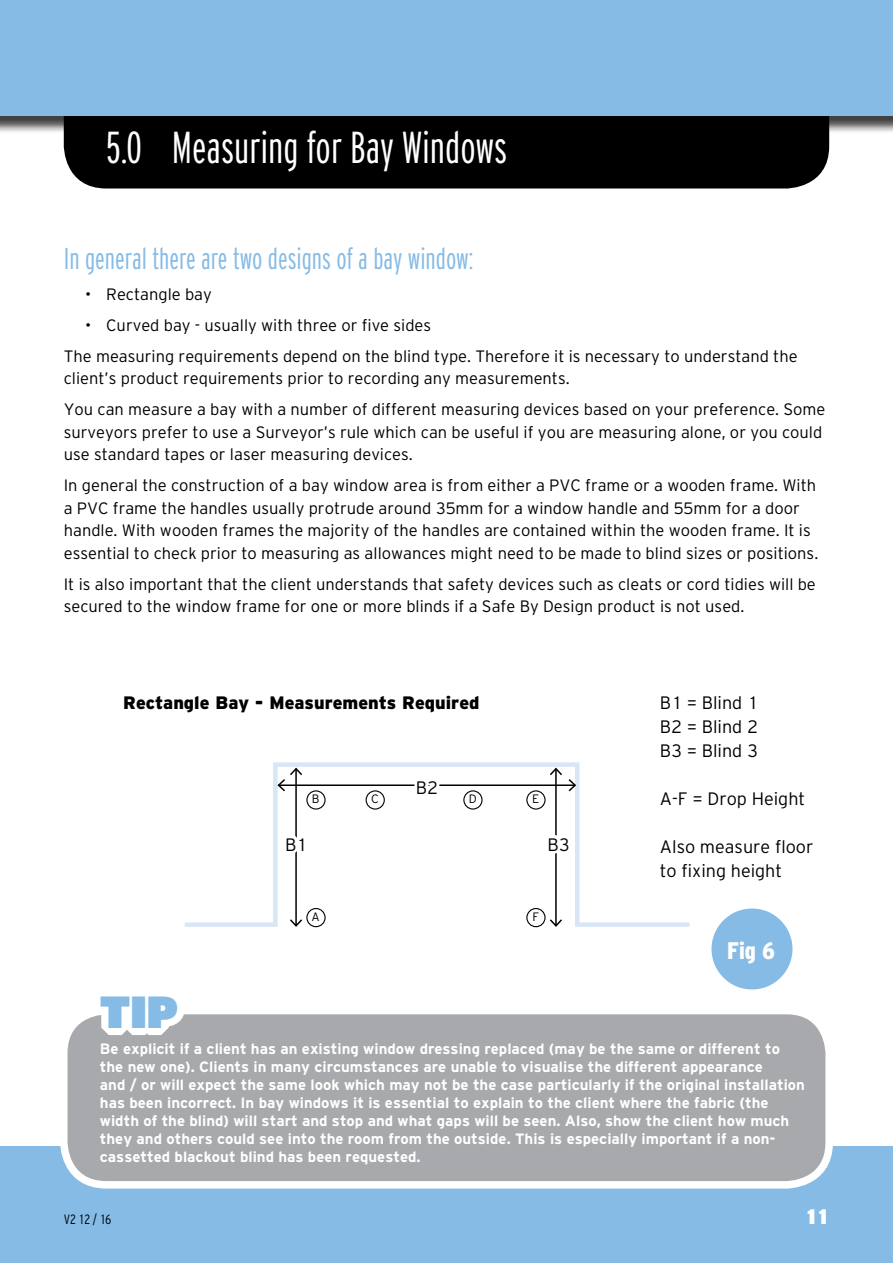
<style>
.page{position:relative;width:893px;height:1263px;background:#fff}
.page>*{position:absolute;margin:0;border:0;box-sizing:border-box;transform-origin:0 0}
.t1{font:900 45px "I503 Interstate Ultra";color:#86bbe6}
.t2{font:44.7px "I506 Interstate Light Compressed";color:#fff}
.t3{font:30px "I506 Interstate Light Compressed";color:#86bbe6}
.t4{font:condensed 24px "I517 Interstate Black";color:#fff}
.t5{font:900 condensed 21px "I504 Interstate Ultra";color:#fff}
.t6{font:18px/24px "I510 Interstate Light";color:#000;text-align:justify}
.t7{font:18px "I513 Interstate Black";color:#000}
.t8{font:16.5px/22.5px "I510 Interstate Light";color:#000}
.t9{font:15px/18px "I512 Interstate Bold";color:#fff}
.t10{font:condensed 13.5px "I514 Interstate Light";color:#000}
.t11{font:12.15px "I510 Interstate Light";color:#000}
</style>
<div class="page">
<div style="left:64px;top:134px;width:765px;height:54px;background:#000"></div>
<div style="left:0;top:0;width:893px;height:134px;background:#000;opacity:.75"></div>
<div style="left:0;top:0;width:893px;height:115px;background:#86bbe6"></div>
<div style="left:0;top:1146px;width:893px;height:117px;background:#86bbe6"></div>
<div style="left:64px;top:1010px;width:765px;height:175px;background:#a7a9ac;border-radius:43px"></div>
<div style="left:60px;top:1007px;width:773px;height:181px;border:8px solid #fff;border-radius:43px"></div>
<svg style="left:86px;top:1007px;width:106px;height:28px"></svg>
<svg style="left:185px;top:762px;width:505px;height:166px"></svg>
<hr style="left:279px;top:784px;width:296px;height:2px;background:#000">
<hr style="left:295px;top:769px;width:2px;height:157px;background:#000">
<svg style="left:276px;top:766px;width:28px;height:27px"></svg>
<svg style="left:288px;top:918px;width:16px;height:10px"></svg>
<hr style="left:555px;top:769px;width:2px;height:157px;background:#000">
<svg style="left:548px;top:766px;width:29px;height:27px"></svg>
<svg style="left:548px;top:918px;width:16px;height:10px"></svg>
<svg style="left:403px;top:775px;width:41px;height:25px"></svg>
<svg style="left:273px;top:832px;width:37px;height:24px"></svg>
<svg style="left:535px;top:832px;width:39px;height:25px"></svg>
<div style="left:306px;top:908px;width:20px;height:19px;border:1px solid #000;border-radius:50%"></div>
<div style="left:306px;top:790px;width:20px;height:19px;border:1px solid #000;border-radius:50%"></div>
<div style="left:366px;top:790px;width:19px;height:19px;border:1px solid #000;border-radius:50%"></div>
<div style="left:463px;top:790px;width:20px;height:19px;border:1px solid #000;border-radius:50%"></div>
<div style="left:526px;top:790px;width:20px;height:19px;border:1px solid #000;border-radius:50%"></div>
<div style="left:526px;top:908px;width:20px;height:19px;border:1px solid #000;border-radius:50%"></div>
<div style="left:710px;top:907px;width:84px;height:84px;background:#86bbe6;border-radius:50%"></div>
<div style="left:708px;top:905px;width:87px;height:87px;border:3px solid #fff;border-radius:50%"></div>
<h2 class="t2" style="left:106px;top:122px;width:402px">5.0 Measuring for Bay Windows</h2>
<h3 class="t3" style="left:64px;top:242px;width:411px">In general there are two designs of a bay window:</h3>
<p class="t8" style="left:85px;top:283px;width:128px">• Rectangle bay</p>
<p class="t8" style="left:64px;top:309px;width:735px;line-height:31px;text-indent:21px">• Curved bay - usually with three or five sides<br>The measuring requirements depend on the blind type. Therefore it is necessary to understand the</p>
<p class="t8" style="left:64px;top:363px;width:763px;line-height:31px">client’s product requirements prior to recording any measurements.<br>You can measure a bay with a number of different measuring devices based on your preference. Some</p>
<p class="t8" style="left:64px;top:421px;width:760px">surveyors prefer to use a Surveyor’s rule which can be useful if you are measuring alone, or you could use standard tapes or laser measuring devices.</p>
<p class="t8" style="left:64px;top:474px;width:754px">In general the construction of a bay window area is from either a PVC frame or a wooden frame. With a PVC frame the handles usually protrude around 35mm for a window handle and 55mm for a door handle. With wooden frames the majority of the handles are contained within the wooden frame. It is essential to check prior to measuring as allowances might need to be made to blind sizes or positions.</p>
<p class="t8" style="left:64px;top:573px;width:754px">It is also important that the client understands that safety devices such as cleats or cord tidies will be secured to the window frame for one or more blinds if a Safe By Design product is not used.</p>
<p class="t7" style="left:123px;top:693px;width:358px">Rectangle Bay - Measurements Required</p>
<p class="t6" style="left:416px;top:775px;width:24px">B2</p>
<p class="t11" style="left:312px;top:792px;width:9px">B</p>
<p class="t11" style="left:371px;top:792px;width:9px">C</p>
<p class="t11" style="left:469px;top:792px;width:10px">D</p>
<p class="t11" style="left:532px;top:792px;width:9px">E</p>
<p class="t6" style="left:285px;top:832px;width:24px">B1</p>
<p class="t6" style="left:548px;top:832px;width:24px">B3</p>
<p class="t11" style="left:312px;top:910px;width:10px">A</p>
<p class="t11" style="left:532px;top:910px;width:8px">F</p>
<p class="t6" style="left:660px;top:691px;width:99px">B1 = Blind 1<br>B2 = Blind 2<br>B3 = Blind 3</p>
<p class="t6" style="left:660px;top:787px;width:147px">A-F = Drop Height</p>
<p class="t6" style="left:660px;top:835px;width:155px">Also measure floor to fixing height</p>
<h3 class="t4" style="left:727px;top:937px;width:50px">Fig 6</h3>
<h1 class="t1" style="left:100px;top:984px;width:80px">Tip</h1>
<p class="t9" style="left:100px;top:1040px;width:707px">Be explicit if a client has an existing window dressing replaced (may be the same or different to the new one). Clients in many circumstances are unable to visualise the different appearance<br>and / or will expect the same look which may not be the case particularly if the original installation has been incorrect. In bay windows it is essential to explain to the client where the fabric (the width of the blind) will start and stop and what gaps will be seen. Also, show the client how much they and others could see into the room from the outside. This is especially important if a non&shy;cassetted blackout blind has been requested.</p>
<p class="t10" style="left:64px;top:1212px;width:49px">V2 12 / 16</p>
<p class="t5" style="left:805px;top:1204px;width:25px">11</p>
</div>
